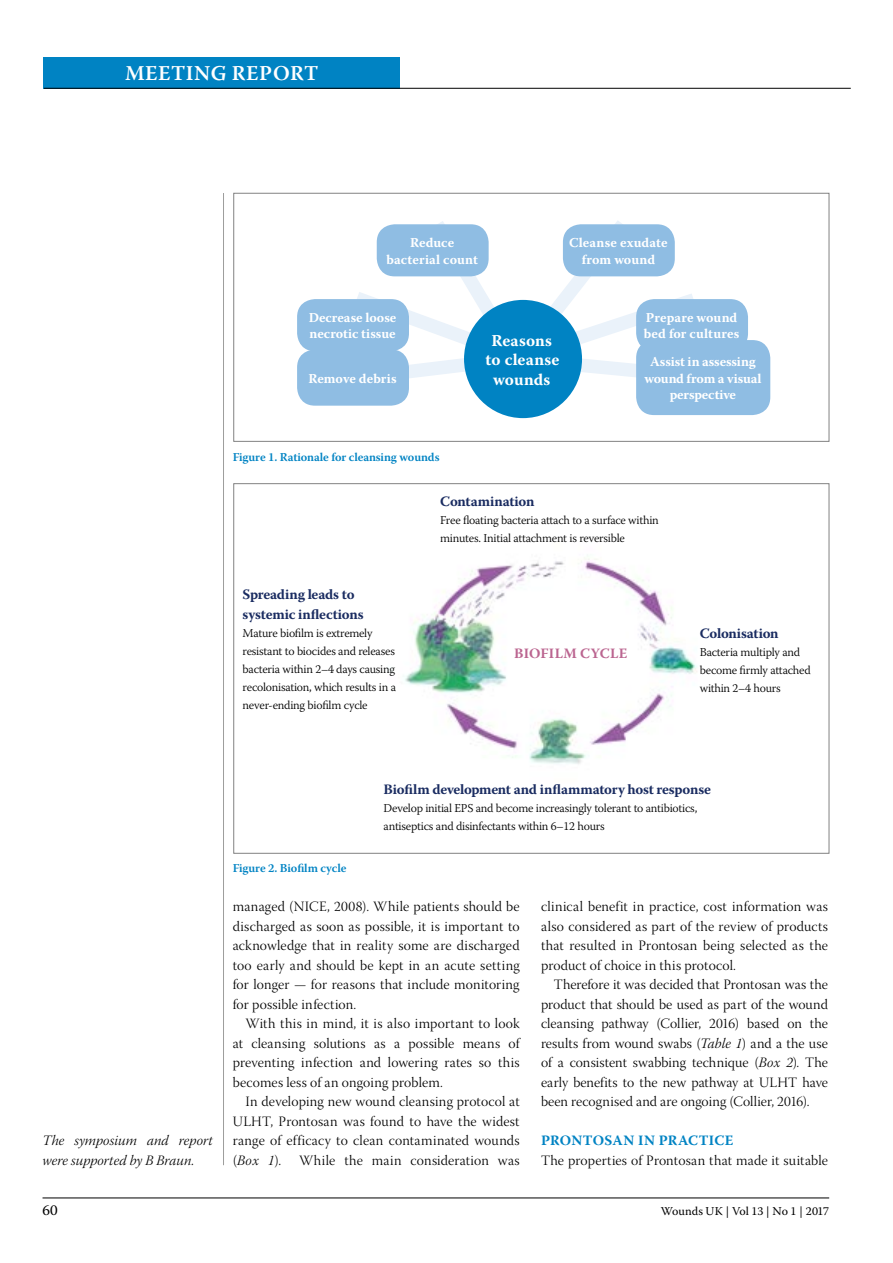
<style>
.page{position:relative;width:893px;height:1263px;background:#fff}
.page>*{position:absolute;margin:0;border:0;box-sizing:border-box;transform-origin:0 0}
.t1{font:600 21px "Warnock Pro";letter-spacing:.02em;color:#fff}
.t2{font:700 16.5px/19.5px "Warnock Pro";letter-spacing:.015em;color:#fff;text-align:center}
.t3{font:15px "Warnock Pro";color:#000}
.t4{font:14.25px/19.5px "Warnock Pro Light Subh";letter-spacing:.01em;color:#000;text-align:justify}
.t5{font:700 14.25px/19.5px "Warnock Pro";letter-spacing:-.01em;color:#1a2c61}
.t6{font:14.25px/19.5px "Warnock Pro Light It Subh";letter-spacing:.005em;color:#000}
.t7{font:700 14.25px "Warnock Pro";letter-spacing:.02em;color:#0083c3}
.t8{font:700 14.25px "Warnock Pro";letter-spacing:.02em;color:#bb6590}
.t9{font:700 13.5px/16.5px "Warnock Pro";color:#fff;text-align:center}
.t10{font:300 12px/18px "Warnock Pro";letter-spacing:-.02em;color:#000}
.t11{font:600 12px "Warnock Pro";letter-spacing:-.01em;color:#0083c3}
.t12{font:12px "Warnock Pro";letter-spacing:-.005em;color:#000}
.s1{font-family:"Warnock Pro Light Subh"}
.s2{font-family:"Warnock Pro Light It Subh"}
</style>
<div class="page">
<hr style="left:43px;top:1197px;width:786px;height:1px;background:#000">
<svg style="left:357px;top:221px;width:336px;height:172px"></svg>
<div style="left:464px;top:300px;width:118px;height:118px;background:#0083c3;border-radius:50%"></div>
<div style="left:297px;top:299px;width:112px;height:52px;background:#8fbde3;border-radius:18px"></div>
<div style="left:297px;top:349px;width:112px;height:57px;background:#8fbde3;border-radius:18px"></div>
<div style="left:377px;top:224px;width:112px;height:52px;background:#8fbde3;border-radius:18px"></div>
<div style="left:563px;top:224px;width:112px;height:52px;background:#8fbde3;border-radius:18px"></div>
<div style="left:636px;top:299px;width:112px;height:52px;background:#8fbde3;border-radius:18px"></div>
<div style="left:636px;top:340px;width:134px;height:75px;background:#8fbde3;border-radius:18px"></div>
<img style="left:404px;top:558px;width:293px;height:206px">
<hr style="left:223px;top:193px;width:1px;height:972px;background:#9d9d9c">
<div style="left:43px;top:57px;width:357px;height:31px;background:#0083c3"></div>
<hr style="left:44px;top:88px;width:807px;height:1px;background:#000">
<h1 class="t1" style="left:125px;top:61px;width:195px">MEETING REPORT</h1>
<p class="t9" style="left:387px;top:234px;width:93px">Reduce bacterial count</p>
<p class="t9" style="left:569px;top:234px;width:100px">Cleanse exudate from wound</p>
<p class="t9" style="left:309px;top:309px;width:89px;text-align:left">Decrease loose necrotic tissue</p>
<p class="t9" style="left:308px;top:370px;width:90px">Remove debris</p>
<p class="t11" style="left:233px;top:450px;width:208px">Figure 1. Rationale for cleansing wounds</p>
<p class="t2" style="left:485px;top:330px;width:76px">Reasons to cleanse wounds</p>
<p class="t9" style="left:644px;top:309px;width:97px;text-align:left">Prepare wound bed for cultures</p>
<p class="t9" style="left:644px;top:353px;width:119px">Assist in assessing wound from a visual perspective</p>
<p class="t5" style="left:243px;top:585px;width:122px">Spreading leads to systemic inflections</p>
<p class="t10" style="left:243px;top:624px;width:155px">Mature biofilm is extremely resistant to biocides and releases bacteria within 2–4 days causing recolonisation, which results in a never-ending biofilm cycle</p>
<p class="t5" style="left:440px;top:491px;width:96px">Contamination</p>
<p class="t10" style="left:440px;top:511px;width:220px">Free floating bacteria attach to a surface within minutes. Initial attachment is reversible</p>
<p class="t8" style="left:514px;top:644px;width:115px">BIOFILM CYCLE</p>
<p class="t5" style="left:700px;top:624px;width:80px">Colonisation</p>
<p class="t10" style="left:700px;top:643px;width:113px">Bacteria multiply and become firmly attached within 2–4 hours</p>
<p class="t6" style="left:43px;top:1132px;width:172px">The symposium and report were supported by B Braun.</p>
<p class="t11" style="left:233px;top:861px;width:115px">Figure 2. Biofilm cycle</p>
<p class="t5" style="left:384px;top:780px;width:329px">Biofilm development and inflammatory host response</p>
<p class="t10" style="left:384px;top:799px;width:315px">Develop initial EPS and become increasingly tolerant to antibiotics, antiseptics and disinfectants within 6–12 hours</p>
<p class="t4" style="left:233px;top:899px;width:289px">managed (NICE, 2008). While patients should be discharged as soon as possible, it is important to acknowledge that in reality some are discharged too early and should be kept in an acute setting for longer — for reasons that include monitoring for possible infection.</p>
<p class="t4" style="left:233px;top:1015px;width:289px;text-indent:13px">With this in mind, it is also important to look at cleansing solutions as a possible means of preventing infection and lowering rates so this becomes less of an ongoing problem.</p>
<p class="t4" style="left:233px;top:1093px;width:289px;text-indent:13px">In developing new wound cleansing protocol at ULHT, Prontosan was found to have the widest range of efficacy to clean contaminated wounds</p>
<p class="t6" style="left:233px;top:1152px;width:50px"><span class="s1">(</span>Box 1<span class="s1">).</span></p>
<p class="t4" style="left:299px;top:1152px;width:222px">While the main consideration was</p>
<p class="t4" style="left:541px;top:898px;width:289px">clinical benefit in practice, cost information was also considered as part of the review of products that resulted in Prontosan being selected as the product of choice in this protocol.</p>
<p class="t4" style="left:541px;top:976px;width:289px;text-indent:13px">Therefore it was decided that Prontosan was the product that should be used as part of the wound cleansing pathway (Collier, 2016) based on the results from wound swabs (<span class="s2">Table 1</span>) and a the use of a consistent swabbing technique (<span class="s2">Box 2</span>). The early benefits to the new pathway at ULHT have been recognised and are ongoing (Collier, 2016).</p>
<p class="t7" style="left:541px;top:1132px;width:194px">PRONTOSAN IN PRACTICE</p>
<p class="t4" style="left:541px;top:1152px;width:289px">The properties of Prontosan that made it suitable</p>
<p class="t3" style="left:43px;top:1201px;width:17px">60</p>
<p class="t12" style="left:661px;top:1204px;width:170px">Wounds UK | Vol 13 | No 1 | 2017</p>
</div>
